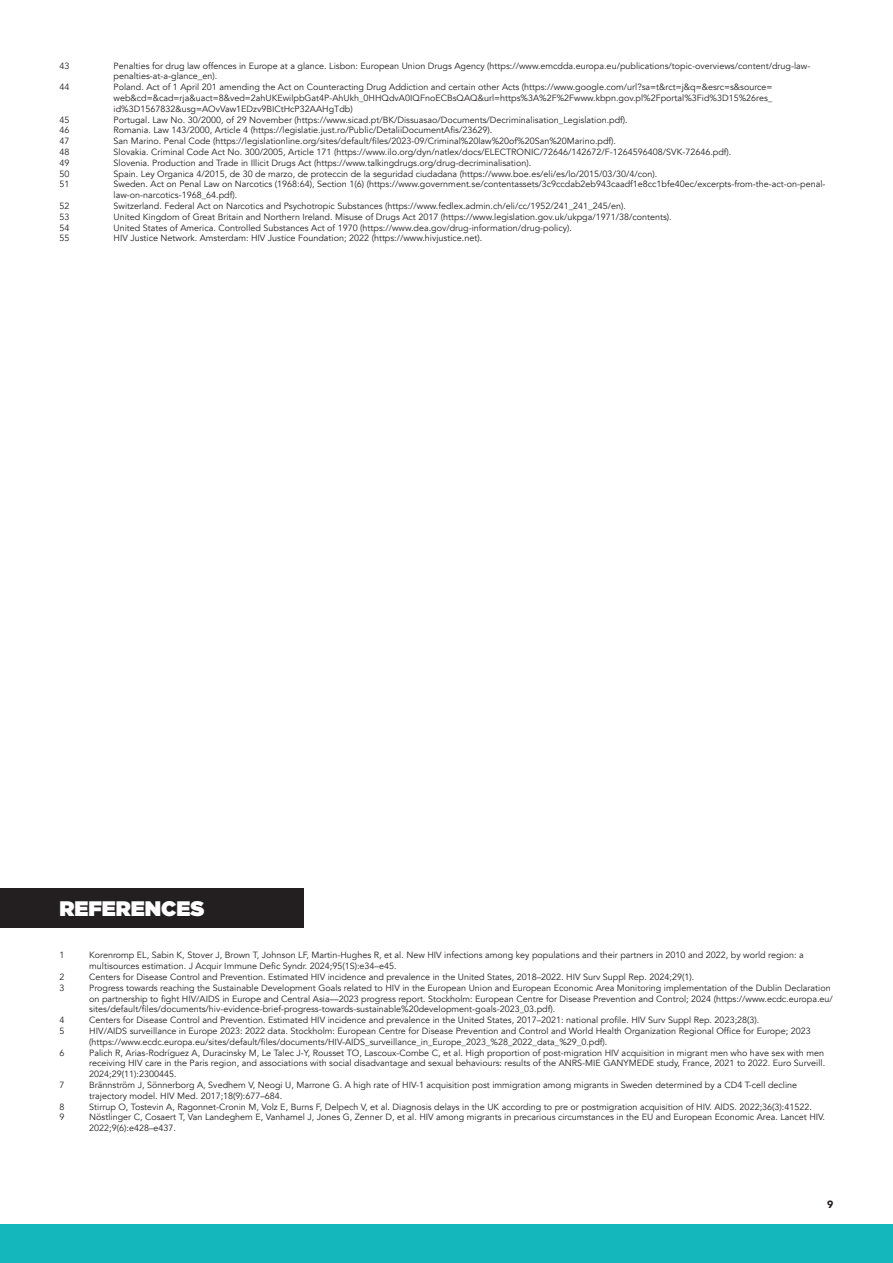
<style>
.page{position:relative;width:893px;height:1263px;background:#fff}
.page>*{position:absolute;margin:0;border:0;box-sizing:border-box;transform-origin:0 0}
.t1{font:900 21px "Gotham";color:#fff}
.t2{font:900 10.5px "Avenir";color:#231f20}
.t3{font:9px/10.8px "Avenir";color:#231f20}
</style>
<div class="page">
<div style="left:0;top:1224px;width:893px;height:39px;background:#14b7bc"></div>
<div style="left:0;top:888px;width:303px;height:39px;background:#231f20"></div>
<p class="t3" style="left:60px;top:60px;width:12px">43</p>
<p class="t3" style="left:114px;top:60px;width:698px">Penalties for drug law offences in Europe at a glance. Lisbon: European Union Drugs Agency (https://www.emcdda.europa.eu/publications/topic-overviews/content/drug-law&shy;penalties-at-a-glance_en).</p>
<p class="t3" style="left:60px;top:82px;width:12px">44</p>
<p class="t3" style="left:114px;top:82px;width:660px;text-align:justify">Poland. Act of 1 April 201 amending the Act on Counteracting Drug Addiction and certain other Acts (https://www.google.com/url?sa=t&amp;rct=j&amp;q=&amp;esrc=s&amp;source= web&amp;cd=&amp;cad=rja&amp;uact=8&amp;ved=2ahUKEwilpbGat4P-AhUkh_0HHQdvA0IQFnoECBsQAQ&amp;url=https%3A%2F%2Fwww.kbpn.gov.pl%2Fportal%3Fid%3D15%26res_ id%3D1567832&amp;usg=AOvVaw1EDzv9BICtHcP32AAHgTdb)</p>
<p class="t3" style="left:60px;top:114px;width:12px">45</p>
<p class="t3" style="left:114px;top:114px;width:516px">Portugal. Law No. 30/2000, of 29 November (https://www.sicad.pt/BK/Dissuasao/Documents/Decriminalisation_Legislation.pdf).</p>
<p class="t3" style="left:60px;top:125px;width:12px">46</p>
<p class="t3" style="left:114px;top:125px;width:380px">Romania. Law 143/2000, Article 4 (https://legislatie.just.ro/Public/DetaliiDocumentAfis/23629).</p>
<p class="t3" style="left:60px;top:136px;width:12px">47</p>
<p class="t3" style="left:114px;top:136px;width:504px">San Marino. Penal Code (https://legislationline.org/sites/default/files/2023-09/Criminal%20law%20of%20San%20Marino.pdf).</p>
<p class="t3" style="left:60px;top:147px;width:12px">48</p>
<p class="t3" style="left:114px;top:147px;width:619px">Slovakia. Criminal Code Act No. 300/2005, Article 171 (https://www.ilo.org/dyn/natlex/docs/ELECTRONIC/72646/142672/F-1264596408/SVK-72646.pdf).</p>
<p class="t3" style="left:60px;top:157px;width:12px">49</p>
<p class="t3" style="left:114px;top:157px;width:419px">Slovenia. Production and Trade in Illicit Drugs Act (https://www.talkingdrugs.org/drug-decriminalisation).</p>
<p class="t3" style="left:60px;top:168px;width:12px">50</p>
<p class="t3" style="left:114px;top:168px;width:545px">Spain. Ley Organica 4/2015, de 30 de marzo, de proteccin de la seguridad ciudadana (https://www.boe.es/eli/es/lo/2015/03/30/4/con).</p>
<p class="t3" style="left:60px;top:179px;width:12px">51</p>
<p class="t3" style="left:114px;top:179px;width:713px">Sweden. Act on Penal Law on Narcotics (1968:64), Section 1(6) (https://www.government.se/contentassets/3c9ccdab2eb943caadf1e8cc1bfe40ec/excerpts-from-the-act-on-penal&shy;law-on-narcotics-1968_64.pdf).</p>
<p class="t3" style="left:60px;top:201px;width:12px">52</p>
<p class="t3" style="left:114px;top:201px;width:514px">Switzerland. Federal Act on Narcotics and Psychotropic Substances (https://www.fedlex.admin.ch/eli/cc/1952/241_241_245/en).</p>
<p class="t3" style="left:60px;top:211px;width:12px">53</p>
<p class="t3" style="left:114px;top:211px;width:560px">United Kingdom of Great Britain and Northern Ireland. Misuse of Drugs Act 2017 (https://www.legislation.gov.uk/ukpga/1971/38/contents).</p>
<p class="t3" style="left:60px;top:222px;width:12px">54</p>
<p class="t3" style="left:114px;top:222px;width:460px">United States of America. Controlled Substances Act of 1970 (https://www.dea.gov/drug-information/drug-policy).</p>
<p class="t3" style="left:60px;top:233px;width:12px">55</p>
<p class="t3" style="left:114px;top:233px;width:370px">HIV Justice Network. Amsterdam: HIV Justice Foundation; 2022 (https://www.hivjustice.net).</p>
<h1 class="t1" style="left:60px;top:894px;width:146px">REFERENCES</h1>
<p class="t3" style="left:60px;top:950px;width:7px">1</p>
<p class="t3" style="left:89px;top:950px;width:716px">Korenromp EL, Sabin K, Stover J, Brown T, Johnson LF, Martin-Hughes R, et al. New HIV infections among key populations and their partners in 2010 and 2022, by world region: a multisources estimation. J Acquir Immune Defic Syndr. 2024;95(1S):e34–e45.</p>
<p class="t3" style="left:60px;top:971px;width:7px">2</p>
<p class="t3" style="left:89px;top:971px;width:606px">Centers for Disease Control and Prevention. Estimated HIV incidence and prevalence in the United States, 2018–2022. HIV Surv Suppl Rep. 2024;29(1).</p>
<p class="t3" style="left:60px;top:982px;width:7px">3</p>
<p class="t3" style="left:89px;top:982px;width:745px">Progress towards reaching the Sustainable Development Goals related to HIV in the European Union and European Economic Area Monitoring implementation of the Dublin Declaration on partnership to fight HIV/AIDS in Europe and Central Asia—2023 progress report. Stockholm: European Centre for Disease Prevention and Control; 2024 (https://www.ecdc.europa.eu/ sites/default/files/documents/hiv-evidence-brief-progress-towards-sustainable%20development-goals-2023_03.pdf).</p>
<p class="t3" style="left:60px;top:1015px;width:7px">4</p>
<p class="t3" style="left:89px;top:1015px;width:672px">Centers for Disease Control and Prevention. Estimated HIV incidence and prevalence in the United States, 2017–2021: national profile. HIV Surv Suppl Rep. 2023;28(3).</p>
<p class="t3" style="left:60px;top:1025px;width:7px">5</p>
<p class="t3" style="left:89px;top:1025px;width:723px">HIV/AIDS surveillance in Europe 2023: 2022 data. Stockholm: European Centre for Disease Prevention and Control and World Health Organization Regional Office for Europe; 2023 (https://www.ecdc.europa.eu/sites/default/files/documents/HIV-AIDS_surveillance_in_Europe_2023_%28_2022_data_%29_0.pdf).</p>
<p class="t3" style="left:60px;top:1047px;width:7px">6</p>
<p class="t3" style="left:89px;top:1047px;width:737px">Palich R, Arias-Rodríguez A, Duracinsky M, Le Talec J-Y, Rousset TO, Lascoux-Combe C, et al. High proportion of post-migration HIV acquisition in migrant men who have sex with men receiving HIV care in the Paris region, and associations with social disadvantage and sexual behaviours: results of the ANRS-MIE GANYMEDE study, France, 2021 to 2022. Euro Surveill.<br>2024;29(11):2300445.</p>
<p class="t3" style="left:60px;top:1079px;width:7px">7</p>
<p class="t3" style="left:89px;top:1079px;width:709px">Brännström J, Sönnerborg A, Svedhem V, Neogi U, Marrone G. A high rate of HIV-1 acquisition post immigration among migrants in Sweden determined by a CD4 T-cell decline trajectory model. HIV Med. 2017;18(9):677–684.</p>
<p class="t3" style="left:60px;top:1101px;width:7px">8</p>
<p class="t3" style="left:89px;top:1101px;width:724px">Stirrup O, Tostevin A, Ragonnet-Cronin M, Volz E, Burns F, Delpech V, et al. Diagnosis delays in the UK according to pre or postmigration acquisition of HIV. AIDS. 2022;36(3):41522.</p>
<p class="t3" style="left:60px;top:1112px;width:7px">9</p>
<p class="t3" style="left:89px;top:1112px;width:737px">Nöstlinger C, Cosaert T, Van Landeghem E, Vanhamel J, Jones G, Zenner D, et al. HIV among migrants in precarious circumstances in the EU and European Economic Area. Lancet HIV.<br>2022;9(6):e428–e437.</p>
<p class="t2" style="left:827px;top:1195px;width:8px">9</p>
</div>
